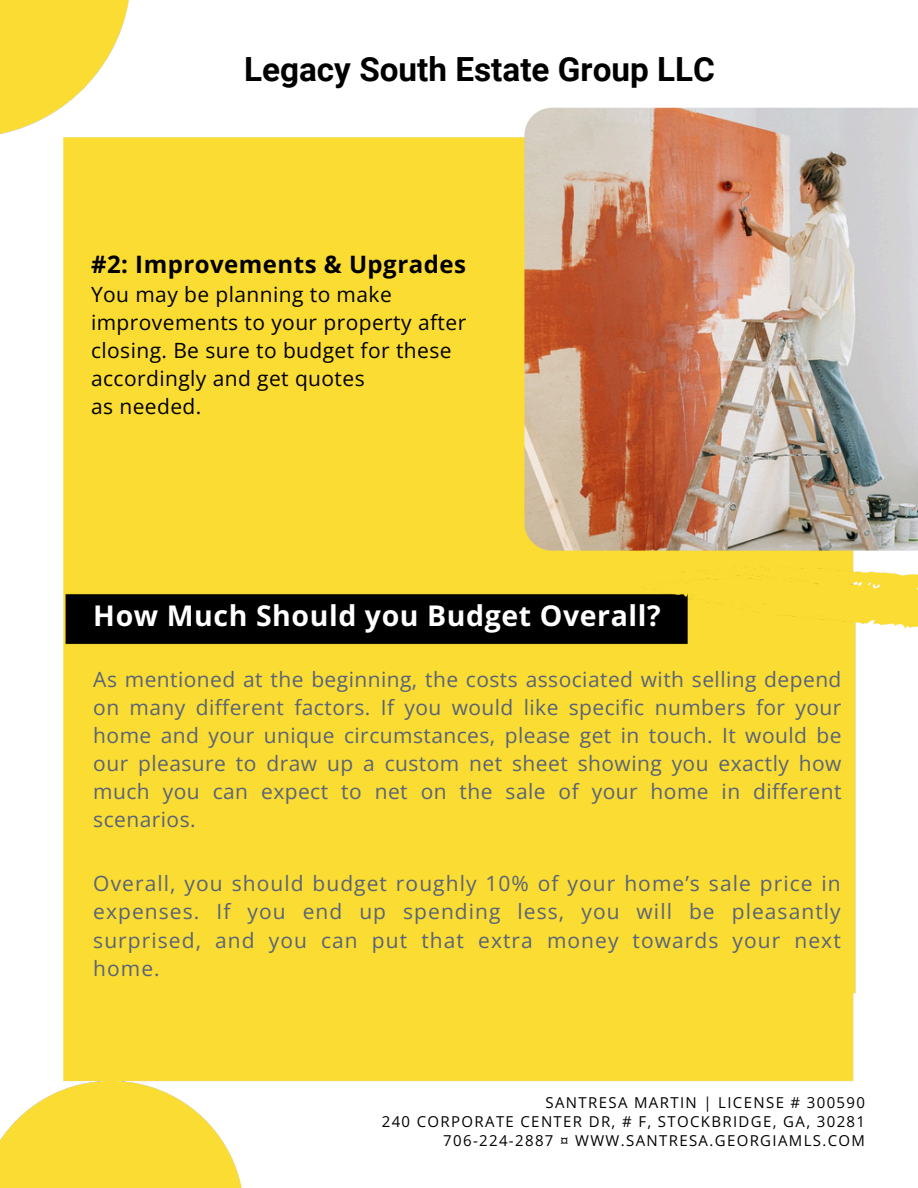
<style>
.page{position:relative;width:918px;height:1188px;background:#fff}
.page>*{position:absolute;margin:0;border:0;box-sizing:border-box;transform-origin:0 0}
.t1{font:700 33.3px "Roboto";color:#000}
.t2{font:700 28.5px "Open Sans";letter-spacing:.02em;color:#fff}
.t3{font:700 24px "Open Sans";letter-spacing:.02em;color:#000}
.t4{font:21px/28.2px "Open Sans";letter-spacing:.035em;color:#596379;text-align:justify}
.t5{font:21px/28.2px "Open Sans";letter-spacing:.02em;color:#000}
.t6{font:15px/19.2px "Open Sans";letter-spacing:.09em;color:#000;text-align:right}
</style>
<div class="page">
<img style="left:0;top:0;width:918px;height:1188px">
<p class="t1" style="left:244px;top:50px;width:472px">Legacy South Estate Group LLC</p>
<h1 class="t3" style="left:91px;top:247px;width:376px">#2: Improvements &amp; Upgrades</h1>
<h1 class="t5" style="left:91px;top:280px;width:377px">You may be planning to make improvements to your property after closing. Be sure to budget for these accordingly and get quotes<br>as needed.</h1>
<h3 class="t2" style="left:93px;top:595px;width:569px">How Much Should you Budget Overall?</h3>
<h3 class="t4" style="left:93px;top:664px;width:750px">As mentioned at the beginning, the costs associated with selling depend on many different factors. If you would like specific numbers for your home and your unique circumstances, please get in touch. It would be our pleasure to draw up a custom net sheet showing you exactly how much you can expect to net on the sale of your home in different scenarios.</h3>
<h2 class="t4" style="left:93px;top:869px;width:749px">Overall, you should budget roughly 10% of your home’s sale price in expenses. If you end up spending less, you will be pleasantly surprised, and you can put that extra money towards your next home.</h2>
<h3 class="t6" style="left:382px;top:1093px;width:485px">SANTRESA MARTIN | LICENSE # 300590<br>240 CORPORATE CENTER DR, # F, STOCKBRIDGE, GA, 30281<br>706-224-2887 ¤ WWW.SANTRESA.GEORGIAMLS.COM</h3>
</div>
